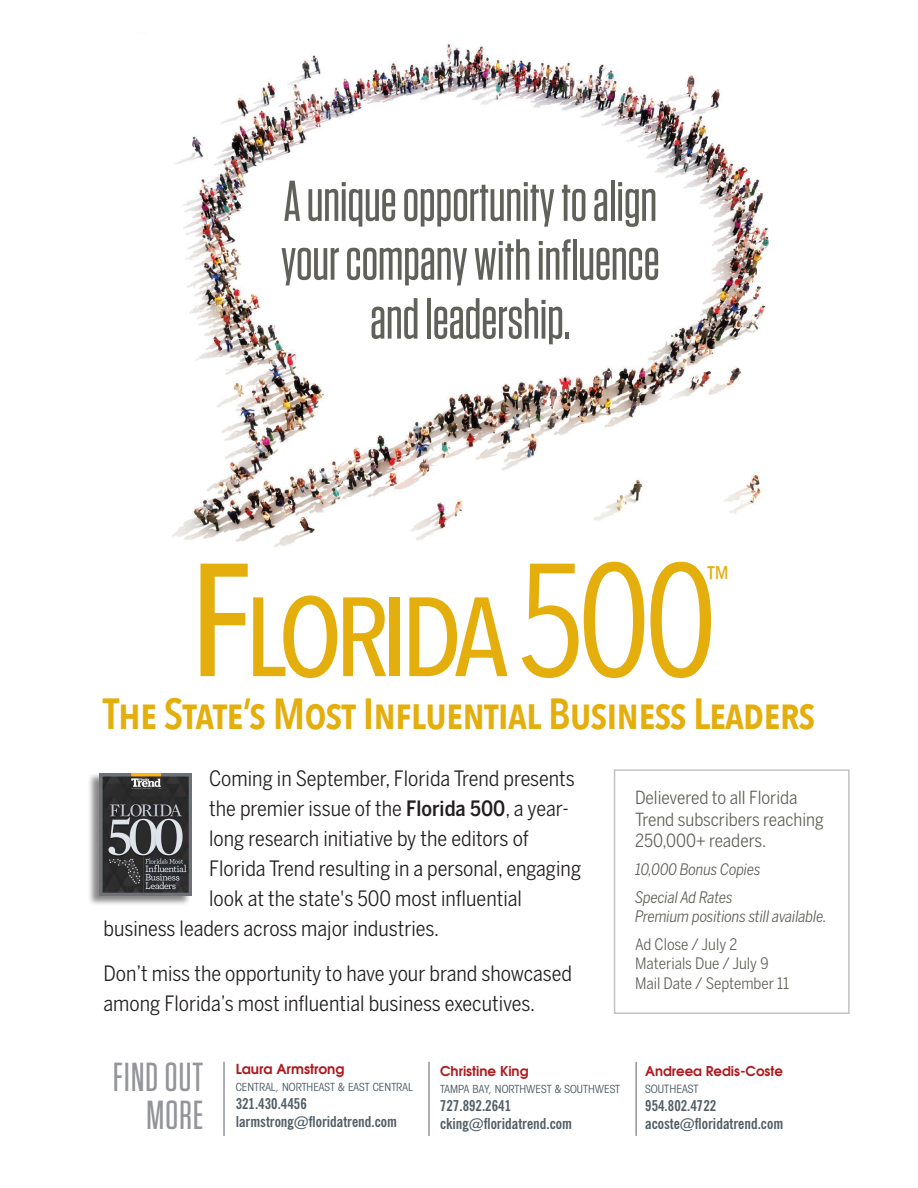
<style>
.page{position:relative;width:918px;height:1188px;background:#fff}
.page>*{position:absolute;margin:0;border:0;box-sizing:border-box;transform-origin:0 0}
.t1{font:500 111.15px "Avenir Next Condensed";letter-spacing:-.07em;color:#e4ae0d}
.t2{font:500 57.3px "Tungsten Narrow";color:#60615a}
.t3{font:600 43.5px "Avenir Next Condensed";letter-spacing:-.02em;color:#e4ae0d}
.t4{font:500 40.5px/37.5px "Tungsten Narrow";letter-spacing:.03em;color:#949599;text-align:right}
.t5{font:31.05px "Avenir Next Condensed";color:#e4ae0d}
.t6{font:21px/30px "Benton Sans Cond";color:#231f20}
.t7{font:18px/21.6px "Benton Sans Cond";color:#60615a}
.t8{font:italic 15.75px "Benton Sans Cond";letter-spacing:-.01em;color:#60615a}
.t9{font:15.75px "Benton Sans Cond";color:#60615a}
.Sales_-_phone_web{font:700 condensed 15px "News Gothic BT";color:#525e65}
.Sales_-_NAME{font:600 13.8px "Avant Garde";color:#ae1a1e}
.Sales_-_REGION{font:600 13.5px "Avant Garde";color:#ae1a1e}
.Sales_-_NAME-2{font:600 13.5px "Avant Garde";color:#ae1a1e}
.Sales_-_NAME-3{font:condensed 11.55px "Avant Garde";color:#525e65}
.Sales_-_NAME-4{font:condensed 11.25px "Avant Garde";color:#525e65}
.s1{font-size:158.85px}
.s2{font-weight:400;font-size:158.85px}
.s3{font-weight:500}
</style>
<div class="page">
<img style="left:172px;top:44px;width:597px;height:503px">
<svg style="left:402px;top:518px;width:332px;height:29px"></svg>
<div style="left:614px;top:769px;width:236px;height:245px;border:2px solid #c4c2c0"></div>
<hr style="left:223px;top:1062px;width:2px;height:74px;background:#949599">
<hr style="left:428px;top:1062px;width:2px;height:74px;background:#949599">
<hr style="left:635px;top:1062px;width:2px;height:74px;background:#949599">
<div style="left:87px;top:773px;width:104px;height:133px;background:#231f20;opacity:.53"></div>
<img style="left:99px;top:774px;width:92px;height:122px">
<p class="t2" style="left:283px;top:172px;width:375px">A unique opportunity to align</p>
<p class="t2" style="left:281px;top:231px;width:380px">your company with influence</p>
<p class="t2" style="left:370px;top:290px;width:202px">and leadership.</p>
<p class="t1" style="left:188px;top:570px;width:532px"><span class="s1">F</span>LORIDA <span class="s2">500</span></p>
<p class="t5" style="left:706px;top:550px;width:25px">™</p>
<p class="t3" style="left:103px;top:676px;width:714px">The State’s Most Influential Business Leaders</p>
<p class="t6" style="left:209px;top:763px;width:367px">Coming in September, Florida Trend presents</p>
<p class="t6" style="left:209px;top:793px;width:361px">the premier issue of the <span class="s3">Florida 500</span>, a year-</p>
<p class="t6" style="left:209px;top:823px;width:321px">long research initiative by the editors of</p>
<p class="t6" style="left:209px;top:853px;width:373px">Florida Trend resulting in a personal, engaging</p>
<p class="t6" style="left:209px;top:883px;width:314px">look at the state's 500 most influential</p>
<p class="t6" style="left:104px;top:913px;width:337px">business leaders across major industries.</p>
<p class="t6" style="left:104px;top:958px;width:470px">Don’t miss the opportunity to have your brand showcased among Florida’s most influential business executives.</p>
<p class="t7" style="left:635px;top:786px;width:190px">Delievered to all Florida<br>Trend subscribers reaching<br>250,000+ readers.</p>
<p class="t8" style="left:635px;top:860px;width:127px">10,000 Bonus Copies</p>
<p class="t8" style="left:635px;top:888px;width:99px">Special Ad Rates</p>
<p class="t8" style="left:635px;top:907px;width:193px">Premium positions still available.</p>
<p class="t9" style="left:635px;top:935px;width:104px">Ad Close / July 2</p>
<p class="t9" style="left:635px;top:954px;width:135px">Materials Due / July 9</p>
<p class="t9" style="left:635px;top:974px;width:155px">Mail Date / September 11</p>
<p class="t4" style="left:113px;top:1059px;width:91px">FIND OUT<br>MORE</p>
<p class="Sales_-_NAME" style="left:236px;top:1060px;width:110px">Laura Armstrong</p>
<p class="Sales_-_NAME-4" style="left:236px;top:1080px;width:179px">CENTRAL, NORTHEAST &amp; EAST CENTRAL</p>
<p class="Sales_-_phone_web" style="left:236px;top:1095px;width:73px">321.430.4456</p>
<p class="Sales_-_phone_web" style="left:236px;top:1113px;width:163px">larmstrong@floridatrend.com</p>
<p class="Sales_-_NAME-2" style="left:440px;top:1062px;width:90px">Christine King</p>
<p class="Sales_-_NAME-4" style="left:440px;top:1082px;width:182px">TAMPA BAY, NORTHWEST &amp; SOUTHWEST</p>
<p class="Sales_-_phone_web" style="left:440px;top:1096px;width:73px">727.892.2641</p>
<p class="Sales_-_phone_web" style="left:440px;top:1114px;width:134px">cking@floridatrend.com</p>
<p class="Sales_-_REGION" style="left:645px;top:1062px;width:139px">Andreea Redis-Coste</p>
<p class="Sales_-_NAME-3" style="left:645px;top:1081px;width:55px">SOUTHEAST</p>
<p class="Sales_-_phone_web" style="left:645px;top:1096px;width:73px">954.802.4722</p>
<p class="Sales_-_phone_web" style="left:645px;top:1114px;width:140px">acoste@floridatrend.com</p>
</div>
